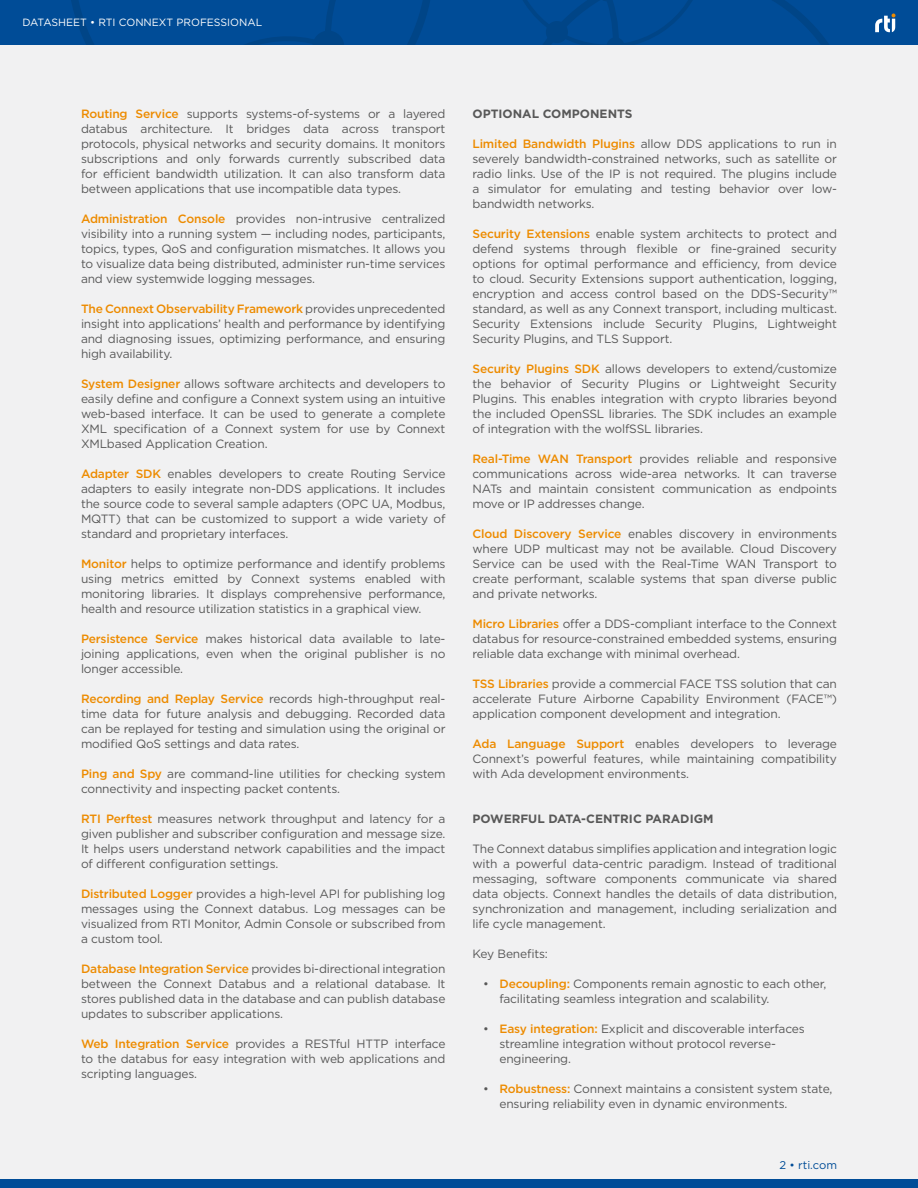
<style>
.page{position:relative;width:918px;height:1188px;background:#f1f1f2}
.page>*{position:absolute;margin:0;border:0;box-sizing:border-box;transform-origin:0 0}
.t1{font:12px/15px "Gotham";letter-spacing:-.015em;color:#585858;text-align:justify}
.t2{font:700 12px "Gotham";color:#585858}
.t3{font:11.25px "Gotham";color:#004c97}
.t4{font:10.5px "Gotham";color:#fff}
.s1{font-weight:500;color:#ed8b00}
</style>
<div class="page">
<div style="left:0;top:1179px;width:918px;height:9px;background:#004c97"></div>
<div style="left:0;top:0;width:918px;height:45px;background:#004c97"></div>
<svg style="left:71px;top:0;width:825px;height:45px"></svg>
<p class="t4" style="left:22px;top:16px;width:241px">DATASHEET • RTI CONNEXT PROFESSIONAL</p>
<p class="t1" style="left:81px;top:106px;width:366px"><span class="s1">Routing Service</span> supports systems-of-systems or a layered databus architecture. It bridges data across transport protocols, physical networks and security domains. It monitors subscriptions and only forwards currently subscribed data for efficient bandwidth utilization. It can also transform data between applications that use incompatible data types.</p>
<p class="t1" style="left:81px;top:211px;width:366px"><span class="s1">Administration Console</span> provides non-intrusive centralized visibility into a running system — including nodes, participants, topics, types, QoS and configuration mismatches. It allows you to visualize data being distributed, administer run-time services and view systemwide logging messages.</p>
<p class="t1" style="left:81px;top:301px;width:366px"><span class="s1">The Connext Observability Framework</span> provides unprecedented insight into applications’ health and performance by identifying and diagnosing issues, optimizing performance, and ensuring high availability.</p>
<p class="t1" style="left:81px;top:376px;width:366px"><span class="s1">System Designer</span> allows software architects and developers to easily define and configure a Connext system using an intuitive web-based interface. It can be used to generate a complete XML specification of a Connext system for use by Connext XMLbased Application Creation.</p>
<p class="t1" style="left:81px;top:466px;width:366px"><span class="s1">Adapter SDK</span> enables developers to create Routing Service adapters to easily integrate non-DDS applications. It includes the source code to several sample adapters (OPC UA, Modbus, MQTT) that can be customized to support a wide variety of standard and proprietary interfaces.</p>
<p class="t1" style="left:81px;top:556px;width:366px"><span class="s1">Monitor</span> helps to optimize performance and identify problems using metrics emitted by Connext systems enabled with monitoring libraries. It displays comprehensive performance, health and resource utilization statistics in a graphical view.</p>
<p class="t1" style="left:81px;top:631px;width:366px"><span class="s1">Persistence Service</span> makes historical data available to late&shy;joining applications, even when the original publisher is no longer accessible.</p>
<p class="t1" style="left:81px;top:691px;width:366px"><span class="s1">Recording and Replay Service</span> records high-throughput real&shy;time data for future analysis and debugging. Recorded data can be replayed for testing and simulation using the original or modified QoS settings and data rates.</p>
<p class="t1" style="left:81px;top:766px;width:366px"><span class="s1">Ping and Spy</span> are command-line utilities for checking system connectivity and inspecting packet contents.</p>
<p class="t1" style="left:81px;top:811px;width:366px"><span class="s1">RTI Perftest</span> measures network throughput and latency for a given publisher and subscriber configuration and message size.<br>It helps users understand network capabilities and the impact of different configuration settings.</p>
<p class="t1" style="left:81px;top:886px;width:366px"><span class="s1">Distributed Logger</span> provides a high-level API for publishing log messages using the Connext databus. Log messages can be visualized from RTI Monitor, Admin Console or subscribed from a custom tool.</p>
<p class="t1" style="left:81px;top:961px;width:366px"><span class="s1">Database Integration Service</span> provides bi-directional integration between the Connext Databus and a relational database. It stores published data in the database and can publish database updates to subscriber applications.</p>
<p class="t1" style="left:81px;top:1036px;width:366px"><span class="s1">Web Integration Service</span> provides a RESTful HTTP interface to the databus for easy integration with web applications and scripting languages.</p>
<p class="t2" style="left:472px;top:105px;width:161px">OPTIONAL COMPONENTS</p>
<p class="t1" style="left:472px;top:136px;width:366px"><span class="s1">Limited Bandwidth Plugins</span> allow DDS applications to run in severely bandwidth-constrained networks, such as satellite or radio links. Use of the IP is not required. The plugins include a simulator for emulating and testing behavior over low&shy;bandwidth networks.</p>
<p class="t1" style="left:472px;top:226px;width:366px"><span class="s1">Security Extensions</span> enable system architects to protect and defend systems through flexible or fine-grained security options for optimal performance and efficiency, from device to cloud. Security Extensions support authentication, logging, encryption and access control based on the DDS-Security™ standard, as well as any Connext transport, including multicast.<br>Security Extensions include Security Plugins, Lightweight Security Plugins, and TLS Support.</p>
<p class="t1" style="left:472px;top:361px;width:366px"><span class="s1">Security Plugins SDK</span> allows developers to extend/customize the behavior of Security Plugins or Lightweight Security Plugins. This enables integration with crypto libraries beyond the included OpenSSL libraries. The SDK includes an example of integration with the wolfSSL libraries.</p>
<p class="t1" style="left:472px;top:451px;width:366px"><span class="s1">Real-Time WAN Transport</span> provides reliable and responsive communications across wide-area networks. It can traverse NATs and maintain consistent communication as endpoints move or IP addresses change.</p>
<p class="t1" style="left:472px;top:526px;width:366px"><span class="s1">Cloud Discovery Service</span> enables discovery in environments where UDP multicast may not be available. Cloud Discovery Service can be used with the Real-Time WAN Transport to create performant, scalable systems that span diverse public and private networks.</p>
<p class="t1" style="left:472px;top:616px;width:366px"><span class="s1">Micro Libraries</span> offer a DDS-compliant interface to the Connext databus for resource-constrained embedded systems, ensuring reliable data exchange with minimal overhead.</p>
<p class="t1" style="left:472px;top:676px;width:366px"><span class="s1">TSS Libraries</span> provide a commercial FACE TSS solution that can accelerate Future Airborne Capability Environment (FACE™) application component development and integration.</p>
<p class="t1" style="left:472px;top:736px;width:366px"><span class="s1">Ada Language Support</span> enables developers to leverage Connext’s powerful features, while maintaining compatibility with Ada development environments.</p>
<p class="t2" style="left:472px;top:810px;width:243px">POWERFUL DATA-CENTRIC PARADIGM</p>
<p class="t1" style="left:472px;top:841px;width:366px">The Connext databus simplifies application and integration logic with a powerful data-centric paradigm. Instead of traditional messaging, software components communicate via shared data objects. Connext handles the details of data distribution, synchronization and management, including serialization and life cycle management.</p>
<p class="t1" style="left:472px;top:946px;width:77px">Key Benefits:</p>
<p class="t1" style="left:500px;top:976px;width:328px;text-indent:-16px">• <span class="s1">Decoupling:</span> Components remain agnostic to each other, facilitating seamless integration and scalability.</p>
<p class="t1" style="left:500px;top:1021px;width:307px;text-align:left;text-indent:-16px">• <span class="s1">Easy integration:</span> Explicit and discoverable interfaces streamline integration without protocol reverse&shy;engineering.</p>
<p class="t1" style="left:500px;top:1081px;width:334px;text-indent:-16px">• <span class="s1">Robustness:</span> Connext maintains a consistent system state, ensuring reliability even in dynamic environments.</p>
<p class="t3" style="left:779px;top:1158px;width:59px">2 • rti.com</p>
</div>
